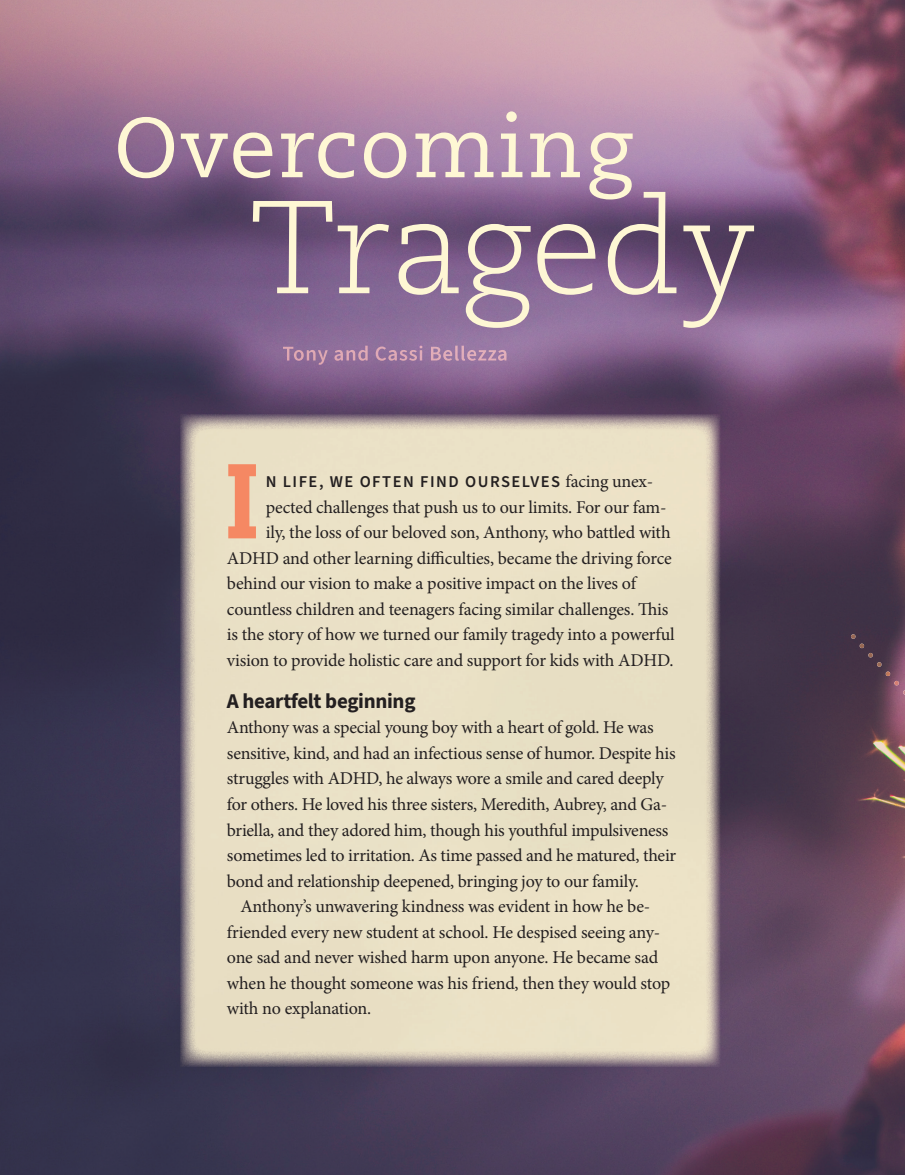
<style>
.page{position:relative;width:905px;height:1175px;background:#fff}
.page>*{position:absolute;margin:0;border:0;box-sizing:border-box;transform-origin:0 0}
.t1{font:300 131.7px "Caecilia LT Std";letter-spacing:-.005em;color:#fef7d4}
.t2{font:700 123.45px "Triplex Serif OT";color:#f58863}
.t3{font:84.6px "Caecilia LT Std";letter-spacing:.02em;color:#fef7d4}
.t4{font:700 21px "Source Sans 3";letter-spacing:-.015em;color:#231f20}
.t5{font:18px/25.5px "Minion Pro";letter-spacing:-.015em;color:#231f20}
.t6{font:600 16.5px "Source Sans 3";letter-spacing:.09em;color:#231f20}
.s1{font-family:"Minion Pro";font-weight:400;font-size:18px}
</style>
<div class="page">
<img style="left:0;top:0;width:904px;height:1174px">
<img style="left:180px;top:414px;width:540px;height:652px">
<img style="left:283px;top:345px;width:223px;height:20px">
<img style="left:859px;top:643px;width:45px;height:51px">
<svg style="left:850px;top:634px;width:5px;height:5px"></svg>
<h3 class="t3" style="left:114px;top:99px;width:520px">Overcoming</h3>
<h1 class="t1" style="left:249px;top:174px;width:509px">Tragedy</h1>
<h2 class="t2" style="left:223px;top:436px;width:39px">I</h2>
<p class="t6" style="left:266px;top:471px;width:389px">N LIFE, WE OFTEN FIND OURSELVES <span class="s1">facing unex-</span></p>
<p class="t5" style="left:266px;top:494px;width:402px">pected challenges that push us to our limits. For our fam-</p>
<p class="t5" style="left:266px;top:520px;width:406px">ily, the loss of our beloved son, Anthony, who battled with</p>
<p class="t5" style="left:227px;top:545px;width:446px">ADHD and other learning difficulties, became the driving force</p>
<p class="t5" style="left:227px;top:571px;width:410px">behind our vision to make a positive impact on the lives of</p>
<p class="t5" style="left:227px;top:596px;width:443px">countless children and teenagers facing similar challenges. This</p>
<p class="t5" style="left:227px;top:622px;width:449px">is the story of how we turned our family tragedy into a powerful</p>
<p class="t5" style="left:227px;top:647px;width:448px">vision to provide holistic care and support for kids with ADHD.</p>
<p class="t4" style="left:227px;top:687px;width:190px">A heartfelt beginning</p>
<p class="t5" style="left:227px;top:715px;width:451px">Anthony was a special young boy with a heart of gold. He was sensitive, kind, and had an infectious sense of humor. Despite his struggles with ADHD, he always wore a smile and cared deeply for others. He loved his three sisters, Meredith, Aubrey, and Ga&shy;briella, and they adored him, though his youthful impulsiveness sometimes led to irritation. As time passed and he matured, their bond and relationship deepened, bringing joy to our family.</p>
<p class="t5" style="left:227px;top:893px;width:445px;text-indent:14px">Anthony’s unwavering kindness was evident in how he be&shy;friended every new student at school. He despised seeing any&shy;one sad and never wished harm upon anyone. He became sad when he thought someone was his friend, then they would stop with no explanation.</p>
</div>
